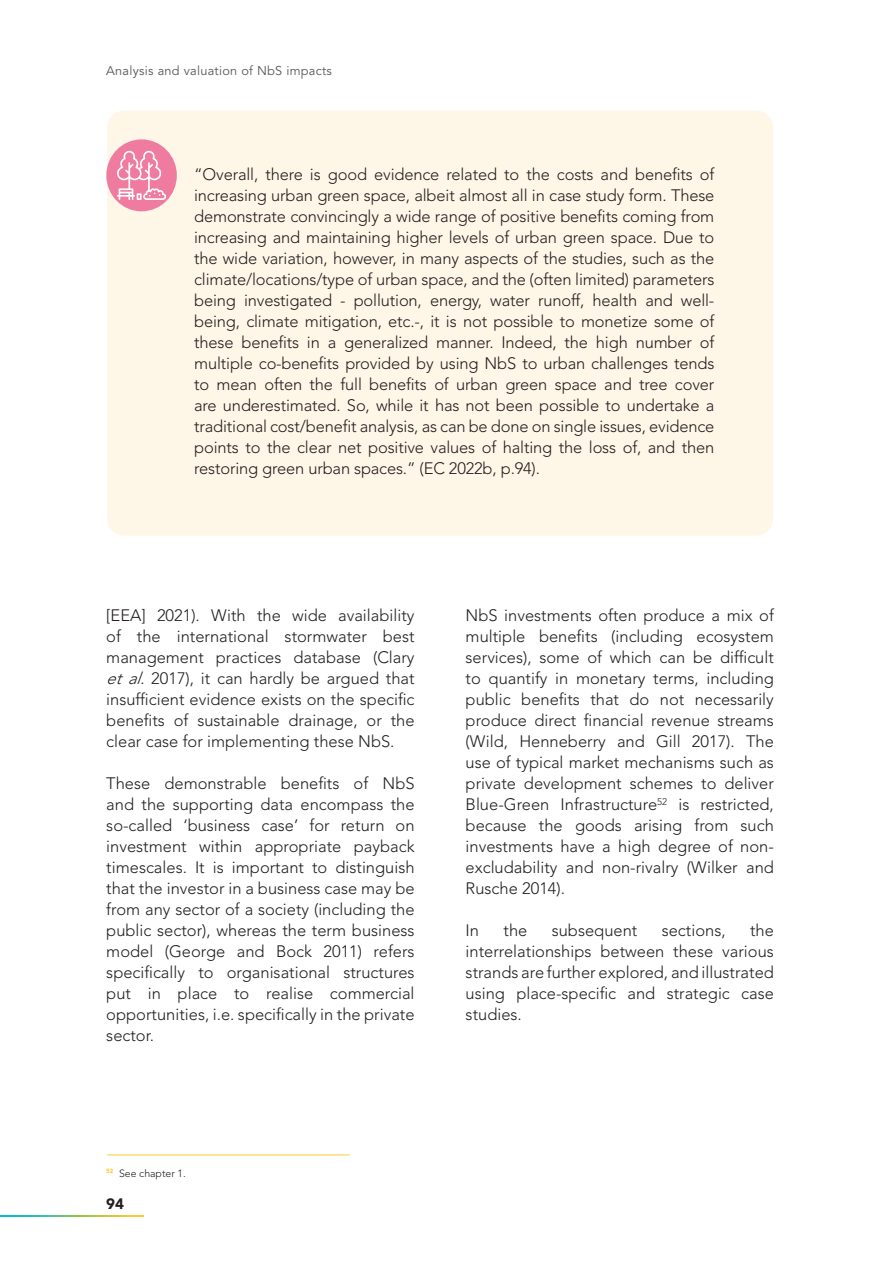
<style>
.page{position:relative;width:893px;height:1263px;background:#fff}
.page>*{position:absolute;margin:0;border:0;box-sizing:border-box;transform-origin:0 0}
.Cuerpo_de_texto{font:300 16.5px/21px "Avenir LT Std";color:#231f20;text-align:justify}
.t1{font:900 15px "Avenir LT Std";color:#231f20}
.t2{font:12.75px "Avenir LT Std";letter-spacing:.02em;color:#57585a}
.t3{font:300 10.5px "Avenir LT Std";color:#231f20}
.s1{font-style:italic}
</style>
<div class="page">
<svg style="left:0;top:1215px;width:143px;height:2px"></svg>
<div style="left:107px;top:111px;width:666px;height:425px;background:#fef7e7;border-radius:17px"></div>
<div style="left:106px;top:139px;width:71px;height:72px;background:#ef7ca0;border-radius:50%"></div>
<svg style="left:117px;top:151px;width:49px;height:49px"></svg>
<hr style="left:107px;top:1154px;width:243px;height:1px;background:#ffc938">
<p class="t2" style="left:106px;top:63px;width:227px">Analysis and valuation of NbS impacts</p>
<p class="Cuerpo_de_texto" style="left:194px;top:164px;width:522px">“Overall, there is good evidence related to the costs and benefits of increasing urban green space, albeit almost all in case study form. These demonstrate convincingly a wide range of positive benefits coming from increasing and maintaining higher levels of urban green space. Due to the wide variation, however, in many aspects of the studies, such as the climate/locations/type of urban space, and the (often limited) parameters being investigated - pollution, energy, water runoff, health and well&shy;being, climate mitigation, etc.-, it is not possible to monetize some of these benefits in a generalized manner. Indeed, the high number of multiple co-benefits provided by using NbS to urban challenges tends to mean often the full benefits of urban green space and tree cover are underestimated. So, while it has not been possible to undertake a traditional cost/benefit analysis, as can be done on single issues, evidence points to the clear net positive values of halting the loss of, and then restoring green urban spaces.” (EC 2022b, p.94).</p>
<p class="Cuerpo_de_texto" style="left:106px;top:605px;width:310px">[EEA] 2021). With the wide availability of the international stormwater best management practices database (Clary <span class="s1">etal.</span>2017), it can hardly be argued that insufficient evidence exists on the specific benefits of sustainable drainage, or the clear case for implementing these NbS.</p>
<p class="Cuerpo_de_texto" style="left:106px;top:773px;width:310px">These demonstrable benefits of NbS and the supporting data encompass the so-called ‘business case’ for return on investment within appropriate payback timescales. It is important to distinguish that the investor in a business case may be from any sector of a society (including the public sector), whereas the term business model (George and Bock 2011) refers specifically to organisational structures put in place to realise commercial opportunities, i.e. specifically in the private sector.</p>
<p class="t3" style="left:106px;top:1167px;width:81px"><sup>52</sup> See chapter 1.</p>
<p class="t1" style="left:106px;top:1195px;width:19px">94</p>
<p class="Cuerpo_de_texto" style="left:466px;top:605px;width:310px">NbS investments often produce a mix of multiple benefits (including ecosystem services), some of which can be difficult to quantify in monetary terms, including public benefits that do not necessarily produce direct financial revenue streams (Wild, Henneberry and Gill 2017). The use of typical market mechanisms such as private development schemes to deliver Blue-Green Infrastructure<sup>52</sup> is restricted, because the goods arising from such investments have a high degree of non&shy;excludability and non-rivalry (Wilker and Rusche 2014).</p>
<p class="Cuerpo_de_texto" style="left:466px;top:920px;width:15px">In</p>
<p class="Cuerpo_de_texto" style="left:503px;top:920px;width:25px">the</p>
<p class="Cuerpo_de_texto" style="left:552px;top:920px;width:87px">subsequent</p>
<p class="Cuerpo_de_texto" style="left:662px;top:920px;width:65px">sections,</p>
<p class="Cuerpo_de_texto" style="left:466px;top:920px;width:310px;text-indent:284px">the interrelationships between these various strands are further explored, and illustrated using place-specific and strategic case studies.</p>
</div>
